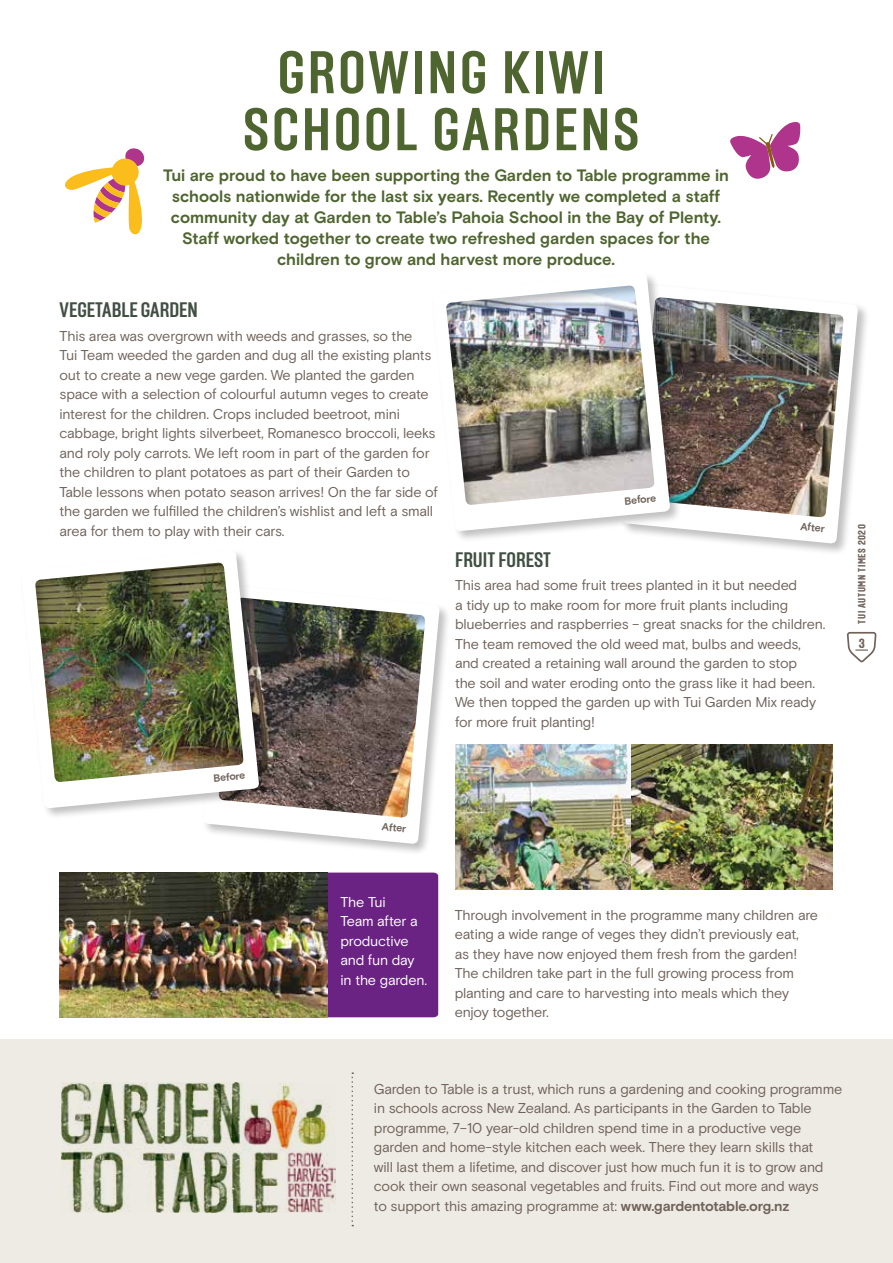
<style>
.page{position:relative;width:893px;height:1263px;background:#fff}
.page>*{position:absolute;margin:0;border:0;box-sizing:border-box;transform-origin:0 0}
.t1{font:700 60px/57px "Solido Condensed";letter-spacing:.05em;color:#4f6530;text-align:center}
.t2{font:700 21px "Solido Condensed";color:#404f42}
.t3{font:700 16.5px/21px "Basis Grotesque Pro";letter-spacing:-.005em;color:#4f6530;text-align:center}
.t4{font:14.25px/19.5px "Basis Grotesque Pro";letter-spacing:-.015em;color:#6f625a}
.t5{font:14.25px/19.5px "Basis Grotesque Pro";letter-spacing:-.02em;color:#fff}
.t6{font:800 13.35px "Solido Condensed";color:#6f625a}
.t7{font:700 10.5px "Basis Grotesque Pro";color:#6f625a}
.t8{font:800 10.5px "Solido Condensed";letter-spacing:.055em;color:#6f625a}
.s1{font-weight:700}
</style>
<div class="page">
<div style="left:296px;top:872px;width:142px;height:145px;background:#6a2383"></div>
<div style="left:0;top:1039px;width:893px;height:224px;background:#eeebe4"></div>
<img style="left:62px;top:1082px;width:274px;height:130px">
<svg style="left:351px;top:1072px;width:2px;height:154px"></svg>
<svg style="left:65px;top:148px;width:80px;height:87px"></svg>
<svg style="left:730px;top:122px;width:71px;height:57px"></svg>
<img style="left:455px;top:744px;width:176px;height:145px">
<img style="left:631px;top:744px;width:202px;height:145px">
<img style="left:59px;top:873px;width:268px;height:144px">
<div style="left:620px;top:283px;width:250px;height:272px;background:#000;opacity:.25"></div>
<img style="left:621px;top:284px;width:237px;height:260px">
<div style="left:431px;top:271px;width:251px;height:272px;background:#000;opacity:.25"></div>
<img style="left:432px;top:272px;width:238px;height:259px">
<div style="left:202px;top:583px;width:250px;height:273px;background:#000;opacity:.25"></div>
<img style="left:203px;top:584px;width:237px;height:260px">
<div style="left:20px;top:548px;width:251px;height:272px;background:#000;opacity:.25"></div>
<img style="left:21px;top:549px;width:239px;height:259px">
<svg style="left:847px;top:631px;width:30px;height:32px"></svg>
<h1 class="t1" style="left:243px;top:47px;width:398px">GROWING KIWI<br>SCHOOL GARDENS</h1>
<p class="t3" style="left:163px;top:165px;width:567px">Tui are proud to have been supporting the Garden to Table programme in schools nationwide for the last six years. Recently we completed a staff community day at Garden to Table’s Pahoia School in the Bay of Plenty.<br>Staff worked together to create two refreshed garden spaces for the children to grow and harvest more produce.</p>
<h2 class="t2" style="left:60px;top:298px;width:140px">VEGETABLE GARDEN</h2>
<p class="t4" style="left:60px;top:326px;width:380px">This area was overgrown with weeds and grasses, so the<br>Tui Team weeded the garden and dug all the existing plants out to create a new vege garden. We planted the garden space with a selection of colourful autumn veges to create interest for the children. Crops included beetroot, mini cabbage, bright lights silverbeet, Romanesco broccoli, leeks and roly poly carrots. We left room in part of the garden for the children to plant potatoes as part of their Garden to Table lessons when potato season arrives! On the far side of the garden we fulfilled the children’s wishlist and left a small area for them to play with their cars.</p>
<p class="t7" style="left:624px;top:495px;width:33px;rotate:-5deg">Before</p>
<p class="t7" style="left:801px;top:520px;width:26px;rotate:6deg">After</p>
<p class="t7" style="left:213px;top:772px;width:33px;rotate:-5deg">Before</p>
<p class="t7" style="left:383px;top:820px;width:26px;rotate:6deg">After</p>
<h2 class="t2" style="left:455px;top:547px;width:97px">FRUIT FOREST</h2>
<p class="t4" style="left:455px;top:575px;width:372px">This area had some fruit trees planted in it but needed<br>a tidy up to make room for more fruit plants including blueberries and raspberries – great snacks for the children.<br>The team removed the old weed mat, bulbs and weeds, and created a retaining wall around the garden to stop<br>the soil and water eroding onto the grass like it had been.<br>We then topped the garden up with Tui Garden Mix ready for more fruit planting!</p>
<p class="t8" style="left:856px;top:624px;width:101px;rotate:-90deg">TUI AUTUMN TIMES 2020</p>
<p class="t6" style="left:859px;top:636px;width:8px">3</p>
<p class="t5" style="left:340px;top:892px;width:88px">The Tui<br>Team after a productive and fun day in the garden.</p>
<p class="t4" style="left:455px;top:905px;width:365px">Through involvement in the programme many children are eating a wide range of veges they didn’t previously eat,<br>as they have now enjoyed them fresh from the garden!<br>The children take part in the full growing process from planting and care to harvesting into meals which they enjoy together.</p>
<p class="t4" style="left:374px;top:1079px;width:470px">Garden to Table is a trust, which runs a gardening and cooking programme in schools across New Zealand. As participants in the Garden to Table programme, 7–10 year-old children spend time in a productive vege garden and home-style kitchen each week. There they learn skills that<br>will last them a lifetime, and discover just how much fun it is to grow and cook their own seasonal vegetables and fruits. Find out more and ways<br>to support this amazing programme at: <span class="s1">www.gardentotable.org.nz</span></p>
</div>
